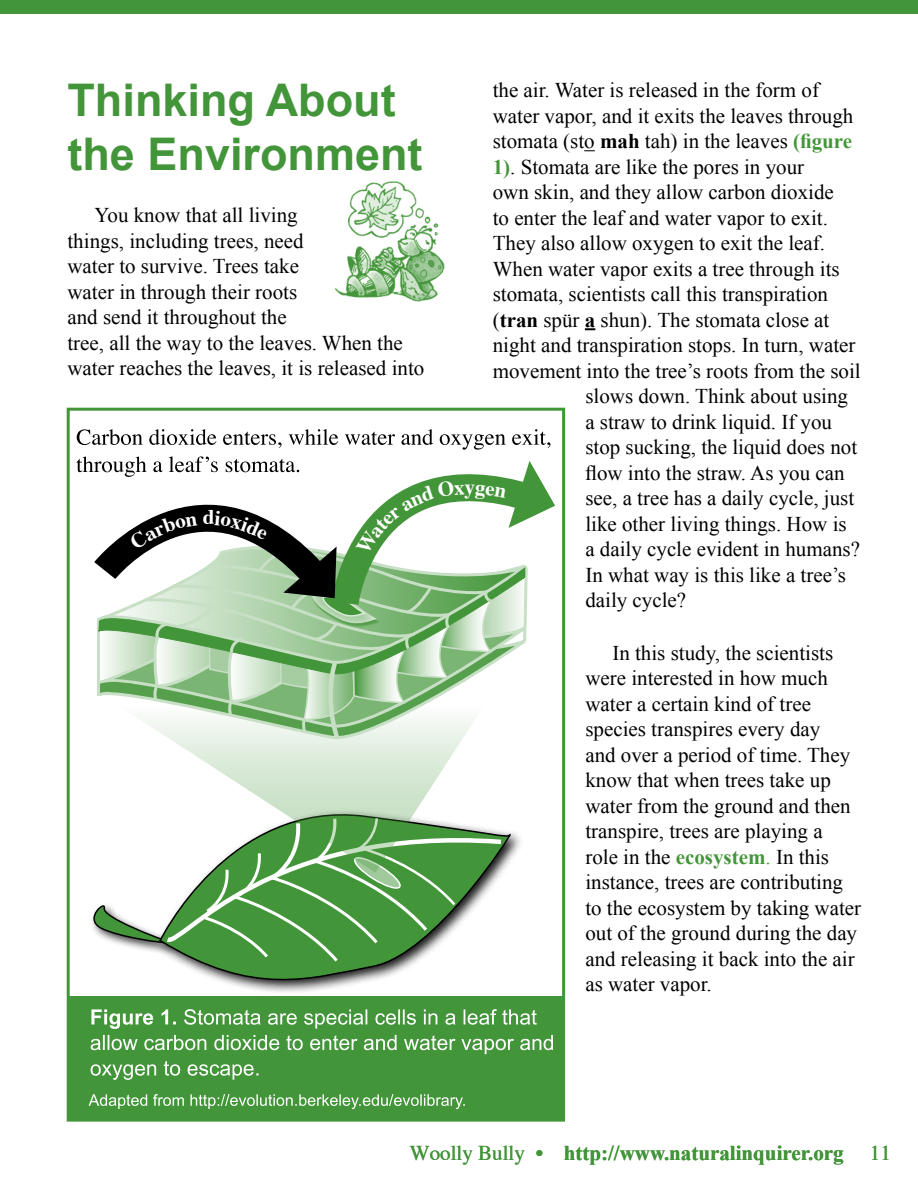
<style>
.page{position:relative;width:918px;height:1188px;background:#fff}
.page>*{position:absolute;margin:0;border:0;box-sizing:border-box;transform-origin:0 0}
.t1{font:700 45px/54px "Arial";color:#439539}
.t2{font:21px/25.5px "Times New Roman";color:#000}
.t3{font:700 21px "Times New Roman";color:#439539}
.t4{font:21px "Times";color:#439539}
.t5{font:700 21px "Times";color:#fff}
.s1{font-weight:700}
.s2{font-weight:700;color:#439539}
.s3{color:#439539}
.s4{font-family:"Times";font-weight:400}
.s5{font-family:"Times";font-weight:400;font-style:italic}
</style>
<div class="page">
<div style="left:0;top:0;width:918px;height:14px;background:#439539"></div>
<img style="left:335px;top:181px;width:110px;height:121px">
<svg style="left:585px;top:328px;width:10px;height:2px"></svg>
<svg style="left:185px;top:965px;width:226px;height:27px"></svg>
<svg style="left:92px;top:873px;width:346px;height:92px"></svg>
<svg style="left:208px;top:774px;width:184px;height:99px"></svg>
<svg style="left:392px;top:774px;width:129px;height:171px"></svg>
<div style="left:68px;top:996px;width:496px;height:124px;background:#439539"></div>
<svg style="left:89px;top:1094px;width:376px;height:15px"></svg>
<svg style="left:565px;top:446px;width:1px;height:184px"></svg>
<div style="left:67px;top:408px;width:498px;height:714px;border:3px solid #439539"></div>
<svg style="left:77px;top:429px;width:473px;height:21px"></svg>
<svg style="left:91px;top:1061px;width:168px;height:19px"></svg>
<svg style="left:91px;top:1035px;width:462px;height:19px"></svg>
<svg style="left:91px;top:1009px;width:446px;height:20px"></svg>
<svg style="left:76px;top:456px;width:479px;height:318px"></svg>
<h1 class="t1" style="left:68px;top:74px;width:357px">Thinking About the Environment</h1>
<p class="t2" style="left:67px;top:202px;width:358px;text-indent:27px">You know that all living<br>things, including trees, need<br>water to survive. Trees take<br>water in through their roots<br>and send it throughout the<br>tree, all the way to the leaves. When the water reaches the leaves, it is released into</p>
<p class="t5" style="left:203px;top:503px;width:13px">d</p>
<p class="t2" style="left:493px;top:77px;width:328px">the air. Water is released in the form of</p>
<p class="t2" style="left:493px;top:103px;width:362px">water vapor, and it exits the leaves through</p>
<p class="t2" style="left:493px;top:128px;width:361px">stomata (sto <span class="s1">mah</span> tah) in the leaves <span class="s2">(figure</span></p>
<p class="t2" style="left:493px;top:154px;width:313px"><span class="s2">1)</span>. Stomata are like the pores in your</p>
<p class="t2" style="left:493px;top:179px;width:343px">own skin, and they allow carbon dioxide</p>
<p class="t2" style="left:493px;top:205px;width:337px">to enter the leaf and water vapor to exit.</p>
<p class="t2" style="left:493px;top:230px;width:334px">They also allow oxygen to exit the leaf.</p>
<p class="t2" style="left:493px;top:256px;width:349px">When water vapor exits a tree through its</p>
<p class="t2" style="left:493px;top:281px;width:337px">stomata, scientists call this transpiration</p>
<p class="t2" style="left:493px;top:307px;width:338px">(<span class="s1">tran</span> spür <span class="s1">a</span> shun). The stomata close at</p>
<p class="t2" style="left:493px;top:332px;width:364px">night and transpiration stops. In turn, water</p>
<p class="t2" style="left:493px;top:358px;width:370px">movement into the tree’s roots from the soil</p>
<p class="t2" style="left:585px;top:383px;width:264px">slows down. Think about using</p>
<p class="t2" style="left:585px;top:409px;width:248px">a straw to drink liquid. If you</p>
<p class="t2" style="left:585px;top:434px;width:273px">stop sucking, the liquid does not</p>
<p class="t2" style="left:585px;top:460px;width:261px">flow into the straw. As you can</p>
<p class="t2" style="left:585px;top:485px;width:270px">see, a tree has a daily cycle, just</p>
<p class="t2" style="left:585px;top:511px;width:263px">like other living things. How is</p>
<p class="t2" style="left:585px;top:536px;width:276px">a daily cycle evident in humans?</p>
<p class="t2" style="left:585px;top:562px;width:262px">In what way is this like a tree’s</p>
<p class="t2" style="left:585px;top:587px;width:102px">daily cycle?</p>
<p class="t2" style="left:585px;top:640px;width:277px;text-indent:27px">In this study, the scientists were interested in how much water a certain kind of tree species transpires every day<br>and over a period of time. They know that when trees take up water from the ground and then transpire, trees are playing a<br>role in the <span class="s2">ecosystem</span><span class="s3">.</span> In this instance, trees are contributing to the ecosystem by taking water out of the ground during the day and releasing it back into the air as water vapor.</p>
<p class="t3" style="left:410px;top:1138px;width:435px"><span class="s4">Woolly Bully</span> <span class="s5">•</span> http://www.naturalinquirer.org</p>
<p class="t4" style="left:870px;top:1140px;width:22px">11</p>
</div>
